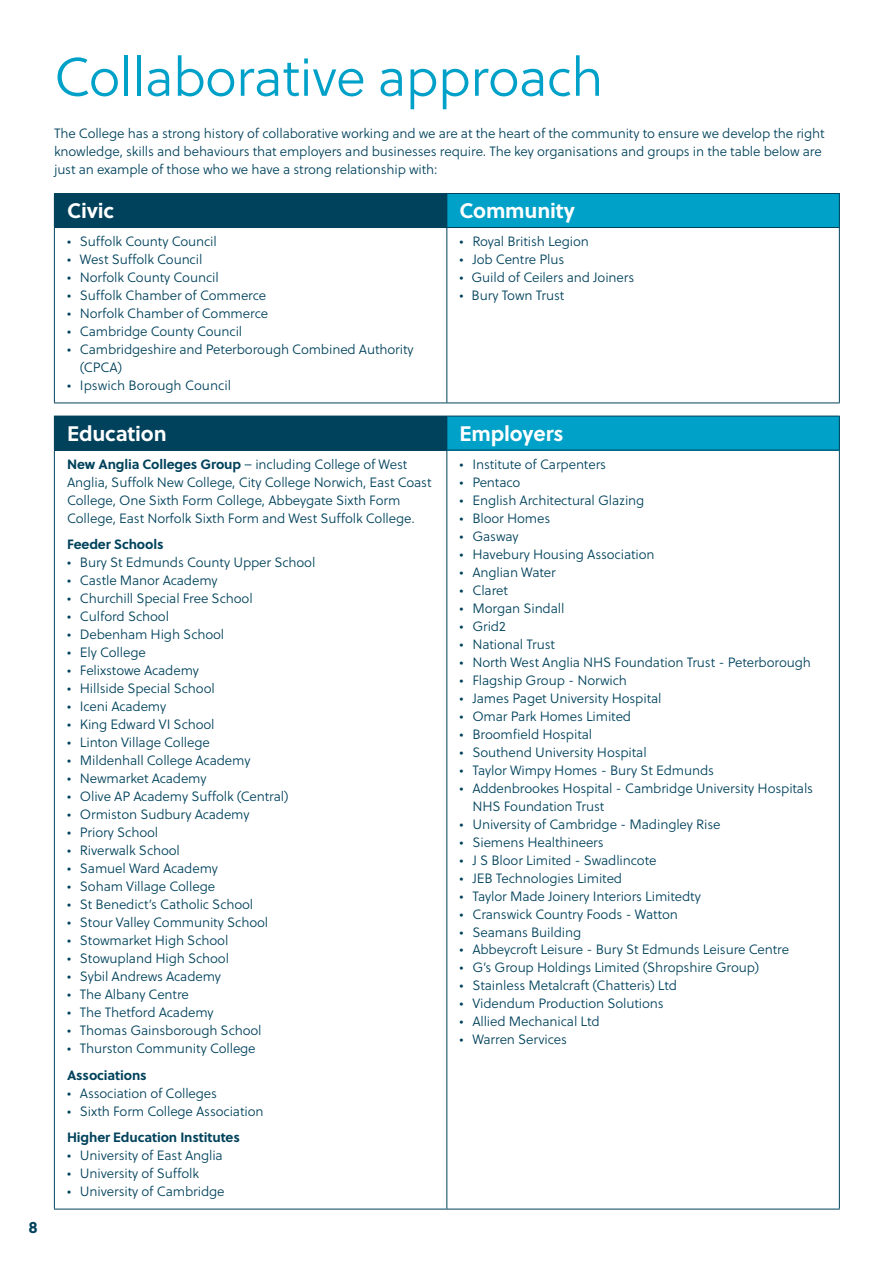
<style>
.page{position:relative;width:893px;height:1263px;background:#fff}
.page>*{position:absolute;margin:0;border:0;box-sizing:border-box;transform-origin:0 0}
.t1{font:54px "Soleil Lt";letter-spacing:-.015em;color:#00a1c8}
.t2{font:700 21px "Soleil";letter-spacing:-.01em;color:#fff}
.t3{font:700 16.5px "Soleil";color:#00425c}
.t4{font:13.5px/18px "Soleil Lt";letter-spacing:-.01em;color:#00425c}
.t5{font:700 13.5px "Soleil";letter-spacing:-.01em;color:#00425c}
.s1{font-family:"Soleil";font-weight:700}
</style>
<div class="page">
<hr style="left:892px;top:0;width:1px;height:801px;background:#b5c7d6">
<div style="left:54px;top:193px;width:393px;height:35px;background:#00425c"></div>
<div style="left:447px;top:193px;width:392px;height:35px;background:#00a1c8"></div>
<hr style="left:447px;top:193px;width:393px;height:1px;background:#00425c">
<hr style="left:839px;top:194px;width:1px;height:33px;background:#00425c">
<hr style="left:54px;top:228px;width:1px;height:175px;background:#00425c">
<hr style="left:447px;top:227px;width:393px;height:1px;background:#00425c">
<hr style="left:446px;top:228px;width:1px;height:175px;background:#00425c">
<hr style="left:839px;top:228px;width:1px;height:175px;background:#00425c">
<hr style="left:54px;top:403px;width:393px;height:1px;background:#00425c">
<hr style="left:447px;top:403px;width:393px;height:1px;background:#00425c">
<div style="left:54px;top:416px;width:393px;height:34px;background:#00425c"></div>
<div style="left:447px;top:416px;width:392px;height:34px;background:#00a1c8"></div>
<hr style="left:447px;top:416px;width:393px;height:1px;background:#00425c">
<hr style="left:839px;top:416px;width:1px;height:34px;background:#00425c">
<hr style="left:54px;top:450px;width:393px;height:1px;background:#00425c">
<hr style="left:54px;top:450px;width:1px;height:759px;background:#00425c">
<hr style="left:447px;top:450px;width:393px;height:1px;background:#00425c">
<hr style="left:446px;top:450px;width:1px;height:759px;background:#00425c">
<hr style="left:839px;top:450px;width:1px;height:759px;background:#00425c">
<hr style="left:54px;top:1209px;width:393px;height:1px;background:#00425c">
<hr style="left:447px;top:1209px;width:393px;height:1px;background:#00425c">
<p class="t3" style="left:28px;top:1214px;width:11px">8</p>
<h1 class="t1" style="left:54px;top:39px;width:551px">Collaborative approach</h1>
<p class="t4" style="left:54px;top:124px;width:772px">The College has a strong history of collaborative working and we are at the heart of the community to ensure we develop the right knowledge, skills and behaviours that employers and businesses require. The key organisations and groups in the table below are just an example of those who we have a strong relationship with:</p>
<h2 class="t2" style="left:67px;top:195px;width:49px">Civic</h2>
<h2 class="t2" style="left:460px;top:195px;width:117px">Community</h2>
<p class="t4" style="left:67px;top:232px;width:151px">• Suffolk County Council</p>
<p class="t4" style="left:67px;top:250px;width:137px">• West Suffolk Council</p>
<p class="t4" style="left:67px;top:268px;width:153px">• Norfolk County Council</p>
<p class="t4" style="left:67px;top:286px;width:201px">• Suffolk Chamber of Commerce</p>
<p class="t4" style="left:67px;top:304px;width:203px">• Norfolk Chamber of Commerce</p>
<p class="t4" style="left:67px;top:322px;width:177px">• Cambridge County Council</p>
<p class="t4" style="left:80px;top:340px;width:335px;text-indent:-13px">• Cambridgeshire and Peterborough Combined Authority (CPCA)</p>
<p class="t4" style="left:67px;top:376px;width:166px">• Ipswich Borough Council</p>
<p class="t4" style="left:460px;top:232px;width:131px">• Royal British Legion</p>
<p class="t4" style="left:460px;top:250px;width:106px">• Job Centre Plus</p>
<p class="t4" style="left:460px;top:268px;width:176px">• Guild of Ceilers and Joiners</p>
<p class="t4" style="left:460px;top:286px;width:106px">• Bury Town Trust</p>
<h2 class="t2" style="left:67px;top:417px;width:101px">Education</h2>
<h2 class="t2" style="left:460px;top:417px;width:105px">Employers</h2>
<p class="t4" style="left:67px;top:455px;width:366px"><span class="s1">New Anglia Colleges Group</span> – including College of West Anglia, Suffolk New College, City College Norwich, East Coast College, One Sixth Form College, Abbeygate Sixth Form College, East Norfolk Sixth Form and West Suffolk College.</p>
<p class="t5" style="left:67px;top:534px;width:98px">Feeder Schools</p>
<p class="t4" style="left:67px;top:553px;width:250px">• Bury St Edmunds County Upper School</p>
<p class="t4" style="left:67px;top:571px;width:152px">• Castle Manor Academy</p>
<p class="t4" style="left:67px;top:589px;width:187px">• Churchill Special Free School</p>
<p class="t4" style="left:67px;top:607px;width:103px">• Culford School</p>
<p class="t4" style="left:67px;top:625px;width:159px">• Debenham High School</p>
<p class="t4" style="left:67px;top:643px;width:80px">• Ely College</p>
<p class="t4" style="left:67px;top:661px;width:133px">• Felixstowe Academy</p>
<p class="t4" style="left:67px;top:679px;width:149px">• Hillside Special School</p>
<p class="t4" style="left:67px;top:697px;width:101px">• Iceni Academy</p>
<p class="t4" style="left:67px;top:715px;width:149px">• King Edward VI School</p>
<p class="t4" style="left:67px;top:733px;width:144px">• Linton Village College</p>
<p class="t4" style="left:67px;top:751px;width:185px">• Mildenhall College Academy</p>
<p class="t4" style="left:67px;top:769px;width:141px">• Newmarket Academy</p>
<p class="t4" style="left:67px;top:787px;width:223px">• Olive AP Academy Suffolk (Central)</p>
<p class="t4" style="left:67px;top:805px;width:184px">• Ormiston Sudbury Academy</p>
<p class="t4" style="left:67px;top:823px;width:93px">• Priory School</p>
<p class="t4" style="left:67px;top:841px;width:114px">• Riverwalk School</p>
<p class="t4" style="left:67px;top:859px;width:152px">• Samuel Ward Academy</p>
<p class="t4" style="left:67px;top:877px;width:149px">• Soham Village College</p>
<p class="t4" style="left:67px;top:895px;width:188px">• St Benedict’s Catholic School</p>
<p class="t4" style="left:67px;top:913px;width:203px">• Stour Valley Community School</p>
<p class="t4" style="left:67px;top:931px;width:163px">• Stowmarket High School</p>
<p class="t4" style="left:67px;top:949px;width:163px">• Stowupland High School</p>
<p class="t4" style="left:67px;top:967px;width:155px">• Sybil Andrews Academy</p>
<p class="t4" style="left:67px;top:985px;width:123px">• The Albany Centre</p>
<p class="t4" style="left:67px;top:1003px;width:148px">• The Thetford Academy</p>
<p class="t4" style="left:67px;top:1021px;width:196px">• Thomas Gainsborough School</p>
<p class="t4" style="left:67px;top:1039px;width:190px">• Thurston Community College</p>
<p class="t5" style="left:67px;top:1064px;width:81px">Associations</p>
<p class="t4" style="left:67px;top:1084px;width:151px">• Association of Colleges</p>
<p class="t4" style="left:67px;top:1102px;width:198px">• Sixth Form College Association</p>
<p class="t5" style="left:67px;top:1127px;width:174px">Higher Education Institutes</p>
<p class="t4" style="left:67px;top:1146px;width:157px">• University of East Anglia</p>
<p class="t4" style="left:67px;top:1164px;width:134px">• University of Suffolk</p>
<p class="t4" style="left:67px;top:1182px;width:159px">• University of Cambridge</p>
<p class="t4" style="left:460px;top:455px;width:148px">• Institute of Carpenters</p>
<p class="t4" style="left:460px;top:473px;width:62px">• Pentaco</p>
<p class="t4" style="left:460px;top:491px;width:186px">• English Architectural Glazing</p>
<p class="t4" style="left:460px;top:509px;width:92px">• Bloor Homes</p>
<p class="t4" style="left:460px;top:527px;width:61px">• Gasway</p>
<p class="t4" style="left:460px;top:545px;width:196px">• Havebury Housing Association</p>
<p class="t4" style="left:460px;top:563px;width:98px">• Anglian Water</p>
<p class="t4" style="left:460px;top:581px;width:50px">• Claret</p>
<p class="t4" style="left:460px;top:599px;width:106px">• Morgan Sindall</p>
<p class="t4" style="left:460px;top:617px;width:48px">• Grid2</p>
<p class="t4" style="left:460px;top:635px;width:97px">• National Trust</p>
<p class="t4" style="left:460px;top:653px;width:353px">• North West Anglia NHS Foundation Trust - Peterborough</p>
<p class="t4" style="left:460px;top:671px;width:169px">• Flagship Group - Norwich</p>
<p class="t4" style="left:460px;top:689px;width:203px">• James Paget University Hospital</p>
<p class="t4" style="left:460px;top:707px;width:173px">• Omar Park Homes Limited</p>
<p class="t4" style="left:460px;top:725px;width:134px">• Broomfield Hospital</p>
<p class="t4" style="left:460px;top:743px;width:189px">• Southend University Hospital</p>
<p class="t4" style="left:460px;top:761px;width:256px">• Taylor Wimpy Homes - Bury St Edmunds</p>
<p class="t4" style="left:472px;top:779px;width:342px;text-indent:-13px">• Addenbrookes Hospital - Cambridge University Hospitals<br>NHS Foundation Trust</p>
<p class="t4" style="left:460px;top:815px;width:262px">• University of Cambridge - Madingley Rise</p>
<p class="t4" style="left:460px;top:833px;width:146px">• Siemens Healthineers</p>
<p class="t4" style="left:460px;top:851px;width:198px">• J S Bloor Limited - Swadlincote</p>
<p class="t4" style="left:460px;top:869px;width:164px">• JEB Technologies Limited</p>
<p class="t4" style="left:460px;top:887px;width:243px">• Taylor Made Joinery Interiors Limitedty</p>
<p class="t4" style="left:460px;top:905px;width:220px">• Cranswick Country Foods - Watton</p>
<p class="t4" style="left:460px;top:923px;width:123px">• Seamans Building</p>
<p class="t4" style="left:460px;top:941px;width:331px">• Abbeycroft Leisure - Bury St Edmunds Leisure Centre</p>
<p class="t4" style="left:460px;top:959px;width:301px">• G’s Group Holdings Limited (Shropshire Group)</p>
<p class="t4" style="left:460px;top:977px;width:219px">• Stainless Metalcraft (Chatteris) Ltd</p>
<p class="t4" style="left:460px;top:995px;width:206px">• Videndum Production Solutions</p>
<p class="t4" style="left:460px;top:1013px;width:142px">• Allied Mechanical Ltd</p>
<p class="t4" style="left:460px;top:1031px;width:109px">• Warren Services</p>
</div>
